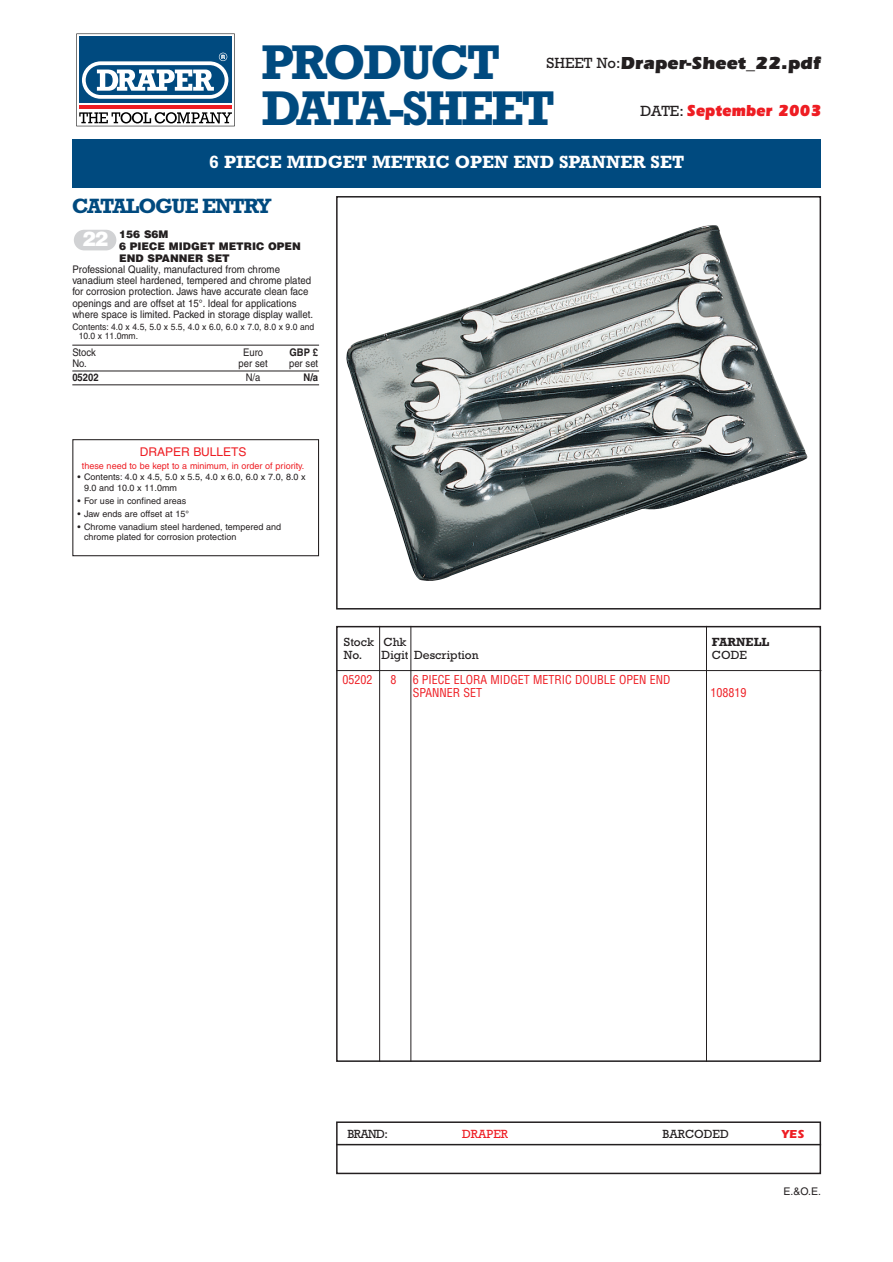
<style>
.page{position:relative;width:893px;height:1262px;background:#fff}
.page>*{position:absolute;margin:0;border:0;box-sizing:border-box;transform-origin:0 0}
.t1{font:700 49.5px/46.5px "Rockwell";letter-spacing:-.055em;color:#004a7f}
.t2{font:700 21px "Rockwell";letter-spacing:-.055em;color:#004a7f}
.t3{font:900 20.25px "Helvetica";color:#fff}
.t4{font:700 18px "Rockwell";color:#fff}
.t5{font:900 18px "Itc Eras";color:#231f20}
.t6{font:900 16.5px "Itc Eras";color:#ee1d23;scale:.9 1}
.t7{font:condensed 12px/13.5px "Helvetica";color:#ee1d23}
.t8{font:12px "Rockwell";color:#231f20}
.t9{font:12px "Helvetica";color:#ee1d23}
.t10{font:700 12px "Rockwell";color:#231f20}
.t11{font:12px "Rockwell";color:#ee1d23}
.t12{font:700 12px "Itc Eras";color:#ee1d23}
.t13{font:10.5px/11.2px "Helvetica";color:#231f20;scale:.92 1}
.t14{font:900 10.5px/11.7px "Helvetica";color:#231f20}
.t15{font:10.5px "Helvetica";color:#231f20;scale:.9 1}
.t16{font:700 10.5px "Helvetica";color:#231f20;scale:.9 1}
.t17{font:10.5px "Helvetica";color:#231f20}
.t18{font:9px/10.8px "Helvetica";color:#231f20}
.t19{font:9px/9.3px "Helvetica";color:#231f20;scale:.95 1}
.t20{font:9px "Helvetica";color:#ee1d23}
.s1{font-family:"Rockwell";font-weight:400;font-size:15px}
.s2{font-family:"Rockwell";font-weight:400;font-size:15px;color:#231f20}
</style>
<div class="page">
<div style="left:336px;top:1121px;width:485px;height:53px;border:2px solid #231f20"></div>
<hr style="left:336px;top:1143px;width:485px;height:2px;background:#231f20">
<svg style="left:76px;top:34px;width:159px;height:92px"></svg>
<img style="left:346px;top:225px;width:461px;height:356px">
<div style="left:336px;top:196px;width:485px;height:413px;border:2px solid #231f20"></div>
<div style="left:72px;top:139px;width:749px;height:49px;background:#004a7f"></div>
<div style="left:336px;top:626px;width:485px;height:435px;border:2px solid #231f20"></div>
<hr style="left:379px;top:626px;width:1px;height:435px;background:#231f20">
<hr style="left:410px;top:626px;width:1px;height:435px;background:#231f20">
<hr style="left:706px;top:626px;width:1px;height:435px;background:#231f20">
<hr style="left:336px;top:670px;width:485px;height:1px;background:#231f20">
<div style="left:72px;top:439px;width:247px;height:117px;border:1px solid #231f20"></div>
<hr style="left:72px;top:345px;width:247px;height:1px;background:#231f20">
<hr style="left:72px;top:371px;width:247px;height:1px;background:#231f20">
<hr style="left:72px;top:384px;width:247px;height:1px;background:#231f20">
<div style="left:74px;top:230px;width:42px;height:20px;background:#d1d2d4;border-radius:10px"></div>
<h1 class="t1" style="left:261px;top:44px;width:295px">PRODUCT<br>DATA-SHEET</h1>
<h3 class="t5" style="left:546px;top:57px;width:276px"><span class="s1">SHEET No:</span>Draper-Sheet_22.pdf</h3>
<h3 class="t6" style="left:640px;top:105px;width:202px"><span class="s2">DATE:</span> September 2003</h3>
<h3 class="t4" style="left:209px;top:156px;width:476px">6 PIECE MIDGET METRIC OPEN END SPANNER SET</h3>
<h2 class="t2" style="left:72px;top:199px;width:201px">CATALOGUE ENTRY</h2>
<p class="t14" style="left:119px;top:229px;width:183px">156 S6M<br>6 PIECE MIDGET METRIC OPEN<br>END SPANNER SET</p>
<p class="t13" style="left:72px;top:265px;width:263px">Professional Quality, manufactured from chrome vanadium steel hardened, tempered and chrome plated for corrosion protection. Jaws have accurate clean face openings and are offset at 15°. Ideal for applications where space is limited. Packed in storage display wallet.</p>
<p class="t19" style="left:79px;top:323px;width:249px;text-indent:-6px">Contents: 4.0 x 4.5, 5.0 x 5.5, 4.0 x 6.0, 6.0 x 7.0, 8.0 x 9.0 and<br>10.0 x 11.0mm.</p>
<p class="t15" style="left:72px;top:348px;width:28px">Stock</p>
<p class="t15" style="left:243px;top:348px;width:24px">Euro</p>
<p class="t16" style="left:289px;top:348px;width:33px">GBP £</p>
<p class="t15" style="left:72px;top:359px;width:17px">No.</p>
<p class="t15" style="left:238px;top:359px;width:34px">per set</p>
<p class="t15" style="left:289px;top:359px;width:34px">per set</p>
<p class="t16" style="left:72px;top:374px;width:31px">05202</p>
<p class="t15" style="left:246px;top:374px;width:18px">N/a</p>
<p class="t16" style="left:303px;top:374px;width:18px">N/a</p>
<h3 class="t3" style="left:82px;top:232px;width:27px">22</h3>
<p class="t9" style="left:140px;top:448px;width:108px">DRAPER BULLETS</p>
<p class="t20" style="left:82px;top:462px;width:224px">these need to be kept to a minimum, in order of priority.</p>
<p class="t18" style="left:84px;top:472px;width:223px;text-indent:-6px">• Contents: 4.0 x 4.5, 5.0 x 5.5, 4.0 x 6.0, 6.0 x 7.0, 8.0 x<br>9.0 and 10.0 x 11.0mm</p>
<p class="t18" style="left:78px;top:496px;width:110px">• For use in confined areas</p>
<p class="t18" style="left:78px;top:509px;width:113px">• Jaw ends are offset at 15°</p>
<p class="t18" style="left:84px;top:522px;width:199px;text-indent:-6px">• Chrome vanadium steel hardened, tempered and chrome plated for corrosion protection</p>
<p class="t8" style="left:344px;top:637px;width:64px">Stock Chk</p>
<p class="t10" style="left:712px;top:637px;width:59px">FARNELL</p>
<p class="t8" style="left:344px;top:651px;width:136px">No. Digit Description</p>
<p class="t8" style="left:712px;top:651px;width:36px">CODE</p>
<p class="t7" style="left:342px;top:673px;width:31px">05202</p>
<p class="t7" style="left:390px;top:673px;width:7px">8</p>
<p class="t7" style="left:412px;top:673px;width:259px">6 PIECE ELORA MIDGET METRIC DOUBLE OPEN END<br>SPANNER SET</p>
<p class="t7" style="left:710px;top:687px;width:37px">108819</p>
<p class="t8" style="left:347px;top:1129px;width:42px">BRAND:</p>
<p class="t11" style="left:462px;top:1129px;width:47px">DRAPER</p>
<p class="t8" style="left:662px;top:1129px;width:68px">BARCODED</p>
<p class="t12" style="left:781px;top:1130px;width:24px">YES</p>
<p class="t17" style="left:783px;top:1187px;width:39px">E.&amp;O.E.</p>
</div>
